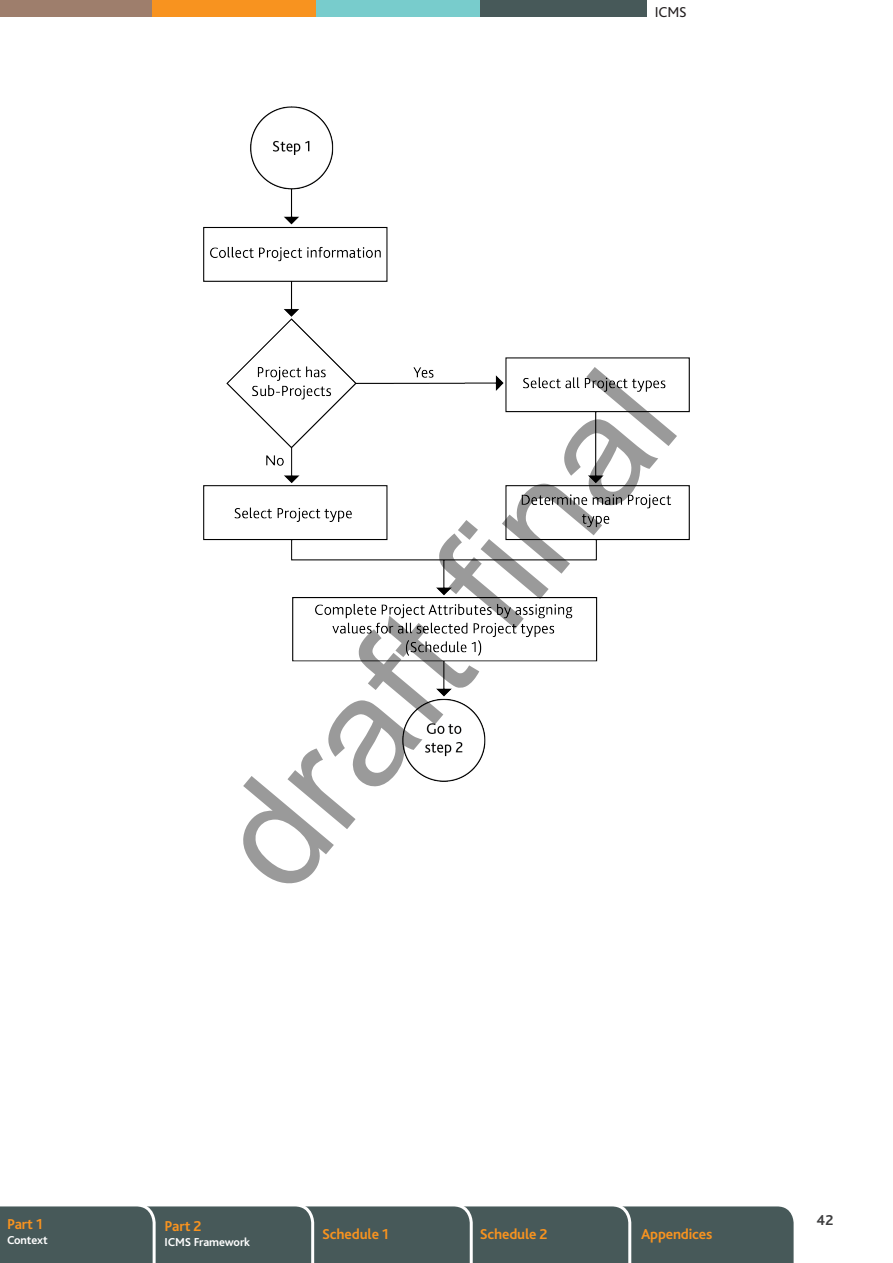
<style>
.page{position:relative;width:893px;height:1263px;background:#fff}
.page>*{position:absolute;margin:0;border:0;box-sizing:border-box;transform-origin:0 0}
.t1{font:150px "Arial";color:rgb(0 0 0/.4)}
.t2{font:700 15px "Bliss 2";letter-spacing:-.01em;color:#f8931f}
.t3{font:15px "Bliss 2";color:#231f20}
.t4{font:700 15px "Bliss 2";color:#3e3e3f}
.t5{font:700 12px "Bliss 2";letter-spacing:-.01em;color:#fff}
</style>
<div class="page">
<div style="left:316px;top:0;width:164px;height:17px;background:#78cccc"></div>
<div style="left:480px;top:0;width:166px;height:17px;background:#475959"></div>
<div style="left:151px;top:0;width:165px;height:17px;background:#f8931f"></div>
<div style="left:0;top:0;width:151px;height:17px;background:#9e7e6c"></div>
<div style="left:0;top:1206px;width:794px;height:57px;background:#475959"></div>
<img style="left:204px;top:106px;width:485px;height:676px">
<p class="t3" style="left:655px;top:3px;width:34px">ICMS</p>
<h1 class="t1" style="left:168px;top:800px;width:618px;rotate:-50deg">draft final</h1>
<p class="t2" style="left:7px;top:1215px;width:37px">Part 1</p>
<p class="t5" style="left:7px;top:1233px;width:42px">Context</p>
<p class="t2" style="left:165px;top:1217px;width:39px">Part 2</p>
<p class="t5" style="left:165px;top:1235px;width:87px">ICMS Framework</p>
<p class="t2" style="left:322px;top:1224px;width:68px">Schedule 1</p>
<p class="t2" style="left:480px;top:1224px;width:69px">Schedule 2</p>
<p class="t2" style="left:641px;top:1224px;width:73px">Appendices</p>
<p class="t4" style="left:817px;top:1211px;width:18px">42</p>
</div>
